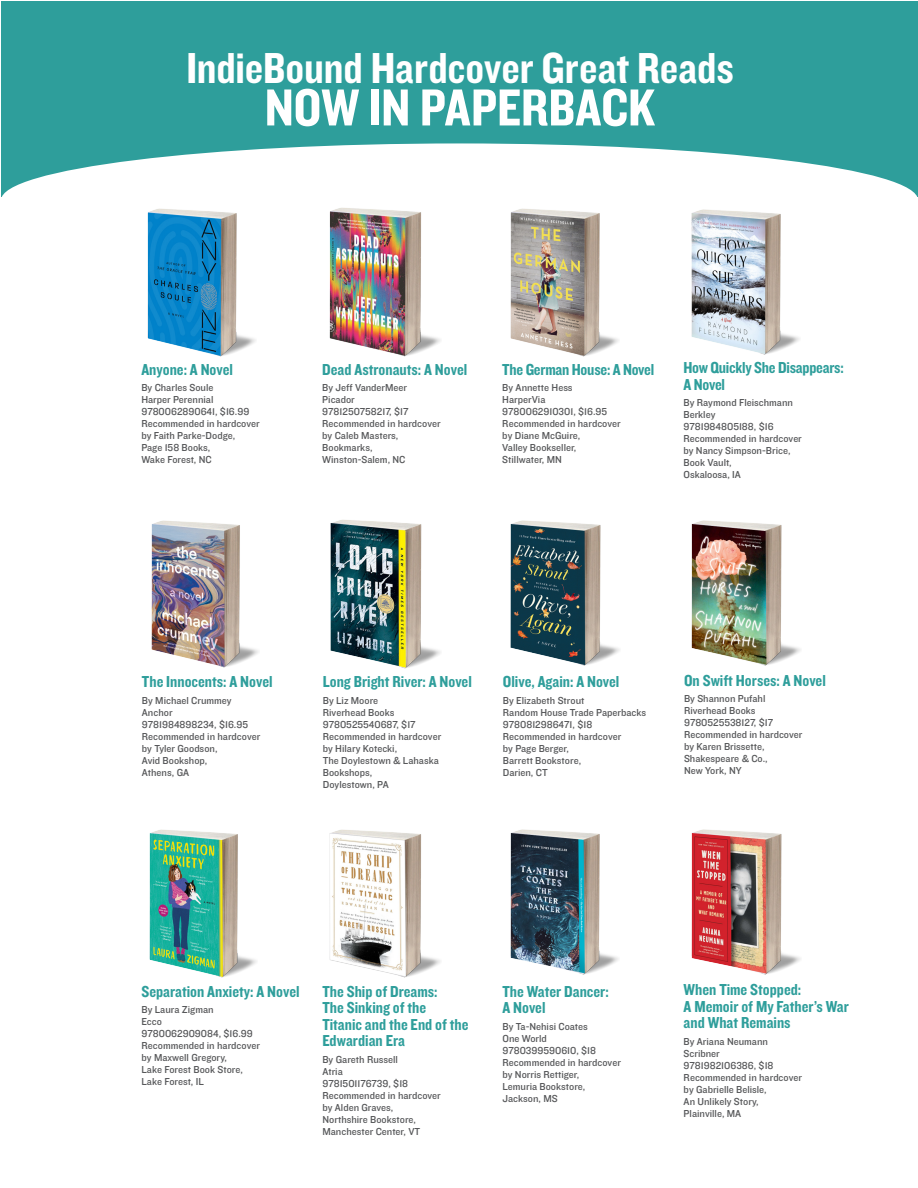
<style>
.page{position:relative;width:918px;height:1188px;background:#fff}
.page>*{position:absolute;margin:0;border:0;box-sizing:border-box;transform-origin:0 0}
.t1{font:54px "Knockout 50 Welterweight";letter-spacing:-.005em;color:#fff}
.t2{font:45px "Knockout 50 Welterweight";letter-spacing:-.005em;color:#fff}
.NIP_Title{font:16.5px/16.5px "Knockout 50 Welterweight";color:#2e9e9b}
.NIP_Text{font:10.5px/12px "Knockout 31 Junior Middlewt";color:#57585a}
</style>
<div class="page">
<div style="left:1px;top:1px;width:917px;height:195px;background:#2e9e9b"></div>
<div style="left:1px;top:143px;width:917px;height:114px;background:#fff;border-radius:50%"></div>
<img style="left:147px;top:208px;width:109px;height:149px">
<img style="left:329px;top:208px;width:112px;height:149px">
<img style="left:510px;top:208px;width:109px;height:149px">
<img style="left:691px;top:209px;width:109px;height:146px">
<img style="left:151px;top:520px;width:108px;height:148px">
<img style="left:330px;top:520px;width:111px;height:149px">
<img style="left:510px;top:520px;width:110px;height:146px">
<img style="left:691px;top:520px;width:110px;height:146px">
<img style="left:149px;top:829px;width:108px;height:149px">
<img style="left:329px;top:829px;width:112px;height:149px">
<img style="left:510px;top:829px;width:109px;height:146px">
<img style="left:691px;top:829px;width:110px;height:146px">
<p class="t2" style="left:186px;top:39px;width:549px">IndieBound Hardcover Great Reads</p>
<p class="t1" style="left:265px;top:72px;width:392px">NOW IN PAPERBACK</p>
<p class="NIP_Title" style="left:141px;top:361px;width:93px">Anyone: A Novel</p>
<p class="NIP_Text" style="left:141px;top:381px;width:74px">By Charles Soule</p>
<p class="NIP_Text" style="left:141px;top:393px;width:74px">Harper Perennial</p>
<p class="NIP_Text" style="left:141px;top:405px;width:109px">9780062890641, $16.99</p>
<p class="NIP_Text" style="left:141px;top:417px;width:120px">Recommended in hardcover</p>
<p class="NIP_Text" style="left:141px;top:429px;width:95px">by Faith Parke-Dodge,</p>
<p class="NIP_Text" style="left:141px;top:441px;width:71px">Page 158 Books,</p>
<p class="NIP_Text" style="left:141px;top:453px;width:72px">Wake Forest, NC</p>
<p class="NIP_Title" style="left:322px;top:361px;width:147px">Dead Astronauts: A Novel</p>
<p class="NIP_Text" style="left:322px;top:381px;width:86px">By Jeff VanderMeer</p>
<p class="NIP_Text" style="left:322px;top:393px;width:34px">Picador</p>
<p class="NIP_Text" style="left:322px;top:405px;width:88px">9781250758217, $17</p>
<p class="NIP_Text" style="left:322px;top:417px;width:120px">Recommended in hardcover</p>
<p class="NIP_Text" style="left:322px;top:429px;width:78px">by Caleb Masters,</p>
<p class="NIP_Text" style="left:322px;top:441px;width:52px">Bookmarks,</p>
<p class="NIP_Text" style="left:322px;top:453px;width:85px">Winston-Salem, NC</p>
<p class="NIP_Title" style="left:502px;top:361px;width:153px">The German House: A Novel</p>
<p class="NIP_Text" style="left:502px;top:381px;width:72px">By Annette Hess</p>
<p class="NIP_Text" style="left:502px;top:393px;width:45px">HarperVia</p>
<p class="NIP_Text" style="left:502px;top:405px;width:106px">9780062910301, $16.95</p>
<p class="NIP_Text" style="left:502px;top:417px;width:120px">Recommended in hardcover</p>
<p class="NIP_Text" style="left:502px;top:429px;width:80px">by Diane McGuire,</p>
<p class="NIP_Text" style="left:502px;top:441px;width:76px">Valley Bookseller,</p>
<p class="NIP_Text" style="left:502px;top:453px;width:61px">Stillwater, MN</p>
<p class="NIP_Title" style="left:683px;top:359px;width:162px">How Quickly She Disappears:<br>A Novel</p>
<p class="NIP_Text" style="left:683px;top:396px;width:111px">By Raymond Fleischmann</p>
<p class="NIP_Text" style="left:683px;top:408px;width:33px">Berkley</p>
<p class="NIP_Text" style="left:683px;top:420px;width:92px">9781984805188, $16</p>
<p class="NIP_Text" style="left:683px;top:432px;width:120px">Recommended in hardcover</p>
<p class="NIP_Text" style="left:683px;top:444px;width:109px">by Nancy Simpson-Brice,</p>
<p class="NIP_Text" style="left:683px;top:456px;width:50px">Book Vault,</p>
<p class="NIP_Text" style="left:683px;top:468px;width:59px">Oskaloosa, IA</p>
<p class="NIP_Title" style="left:142px;top:673px;width:132px">The Innocents: A Novel</p>
<p class="NIP_Text" style="left:142px;top:694px;width:91px">By Michael Crummey</p>
<p class="NIP_Text" style="left:142px;top:706px;width:32px">Anchor</p>
<p class="NIP_Text" style="left:142px;top:718px;width:108px">9781984898234, $16.95</p>
<p class="NIP_Text" style="left:142px;top:730px;width:120px">Recommended in hardcover</p>
<p class="NIP_Text" style="left:142px;top:742px;width:77px">by Tyler Goodson,</p>
<p class="NIP_Text" style="left:142px;top:754px;width:67px">Avid Bookshop,</p>
<p class="NIP_Text" style="left:142px;top:766px;width:49px">Athens, GA</p>
<p class="NIP_Title" style="left:323px;top:673px;width:151px">Long Bright River: A Novel</p>
<p class="NIP_Text" style="left:323px;top:694px;width:57px">By Liz Moore</p>
<p class="NIP_Text" style="left:323px;top:706px;width:73px">Riverhead Books</p>
<p class="NIP_Text" style="left:323px;top:718px;width:94px">9780525540687, $17</p>
<p class="NIP_Text" style="left:323px;top:730px;width:120px">Recommended in hardcover</p>
<p class="NIP_Text" style="left:323px;top:742px;width:76px">by Hilary Kotecki,</p>
<p class="NIP_Text" style="left:323px;top:754px;width:118px">The Doylestown &amp; Lahaska<br>Bookshops,</p>
<p class="NIP_Text" style="left:323px;top:778px;width:68px">Doylestown, PA</p>
<p class="NIP_Title" style="left:503px;top:673px;width:118px">Olive, Again: A Novel</p>
<p class="NIP_Text" style="left:503px;top:694px;width:83px">By Elizabeth Strout</p>
<p class="NIP_Text" style="left:503px;top:706px;width:145px">Random House Trade Paperbacks</p>
<p class="NIP_Text" style="left:503px;top:718px;width:91px">9780812986471, $18</p>
<p class="NIP_Text" style="left:503px;top:730px;width:120px">Recommended in hardcover</p>
<p class="NIP_Text" style="left:503px;top:742px;width:67px">by Page Berger,</p>
<p class="NIP_Text" style="left:503px;top:754px;width:80px">Barrett Bookstore,</p>
<p class="NIP_Text" style="left:503px;top:766px;width:46px">Darien, CT</p>
<p class="NIP_Title" style="left:684px;top:672px;width:143px">On Swift Horses: A Novel</p>
<p class="NIP_Text" style="left:684px;top:692px;width:83px">By Shannon Pufahl</p>
<p class="NIP_Text" style="left:684px;top:704px;width:73px">Riverhead Books</p>
<p class="NIP_Text" style="left:684px;top:716px;width:91px">9780525538127, $17</p>
<p class="NIP_Text" style="left:684px;top:728px;width:120px">Recommended in hardcover</p>
<p class="NIP_Text" style="left:684px;top:740px;width:82px">by Karen Brissette,</p>
<p class="NIP_Text" style="left:684px;top:752px;width:85px">Shakespeare &amp; Co.,</p>
<p class="NIP_Text" style="left:684px;top:764px;width:59px">New York, NY</p>
<p class="NIP_Title" style="left:142px;top:982px;width:160px">Separation Anxiety: A Novel</p>
<p class="NIP_Text" style="left:142px;top:1003px;width:74px">By Laura Zigman</p>
<p class="NIP_Text" style="left:142px;top:1015px;width:22px">Ecco</p>
<p class="NIP_Text" style="left:142px;top:1027px;width:113px">9780062909084, $16.99</p>
<p class="NIP_Text" style="left:142px;top:1039px;width:120px">Recommended in hardcover</p>
<p class="NIP_Text" style="left:142px;top:1051px;width:87px">by Maxwell Gregory,</p>
<p class="NIP_Text" style="left:142px;top:1063px;width:103px">Lake Forest Book Store,</p>
<p class="NIP_Text" style="left:142px;top:1075px;width:64px">Lake Forest, IL</p>
<p class="NIP_Title" style="left:322px;top:982px;width:148px">The Ship of Dreams:<br>The Sinking of the<br>Titanic and the End of the<br>Edwardian Era</p>
<p class="NIP_Text" style="left:322px;top:1053px;width:77px">By Gareth Russell</p>
<p class="NIP_Text" style="left:322px;top:1065px;width:22px">Atria</p>
<p class="NIP_Text" style="left:322px;top:1077px;width:87px">9781501176739, $18</p>
<p class="NIP_Text" style="left:322px;top:1089px;width:120px">Recommended in hardcover</p>
<p class="NIP_Text" style="left:322px;top:1101px;width:73px">by Alden Graves,</p>
<p class="NIP_Text" style="left:322px;top:1113px;width:95px">Northshire Bookstore,</p>
<p class="NIP_Text" style="left:322px;top:1125px;width:99px">Manchester Center, VT</p>
<p class="NIP_Title" style="left:502px;top:982px;width:108px">The Water Dancer:<br>A Novel</p>
<p class="NIP_Text" style="left:502px;top:1020px;width:87px">By Ta-Nehisi Coates</p>
<p class="NIP_Text" style="left:502px;top:1032px;width:46px">One World</p>
<p class="NIP_Text" style="left:502px;top:1044px;width:95px">9780399590610, $18</p>
<p class="NIP_Text" style="left:502px;top:1056px;width:120px">Recommended in hardcover</p>
<p class="NIP_Text" style="left:502px;top:1068px;width:78px">by Norris Rettiger,</p>
<p class="NIP_Text" style="left:502px;top:1080px;width:84px">Lemuria Bookstore,</p>
<p class="NIP_Text" style="left:502px;top:1092px;width:57px">Jackson, MS</p>
<p class="NIP_Title" style="left:684px;top:981px;width:167px">When Time Stopped:<br>A Memoir of My Father’s War and What Remains</p>
<p class="NIP_Text" style="left:684px;top:1035px;width:86px">By Ariana Neumann</p>
<p class="NIP_Text" style="left:684px;top:1047px;width:38px">Scribner</p>
<p class="NIP_Text" style="left:684px;top:1059px;width:91px">9781982106386, $18</p>
<p class="NIP_Text" style="left:684px;top:1071px;width:120px">Recommended in hardcover</p>
<p class="NIP_Text" style="left:684px;top:1083px;width:85px">by Gabrielle Belisle,</p>
<p class="NIP_Text" style="left:684px;top:1095px;width:77px">An Unlikely Story,</p>
<p class="NIP_Text" style="left:684px;top:1107px;width:59px">Plainville, MA</p>
</div>
